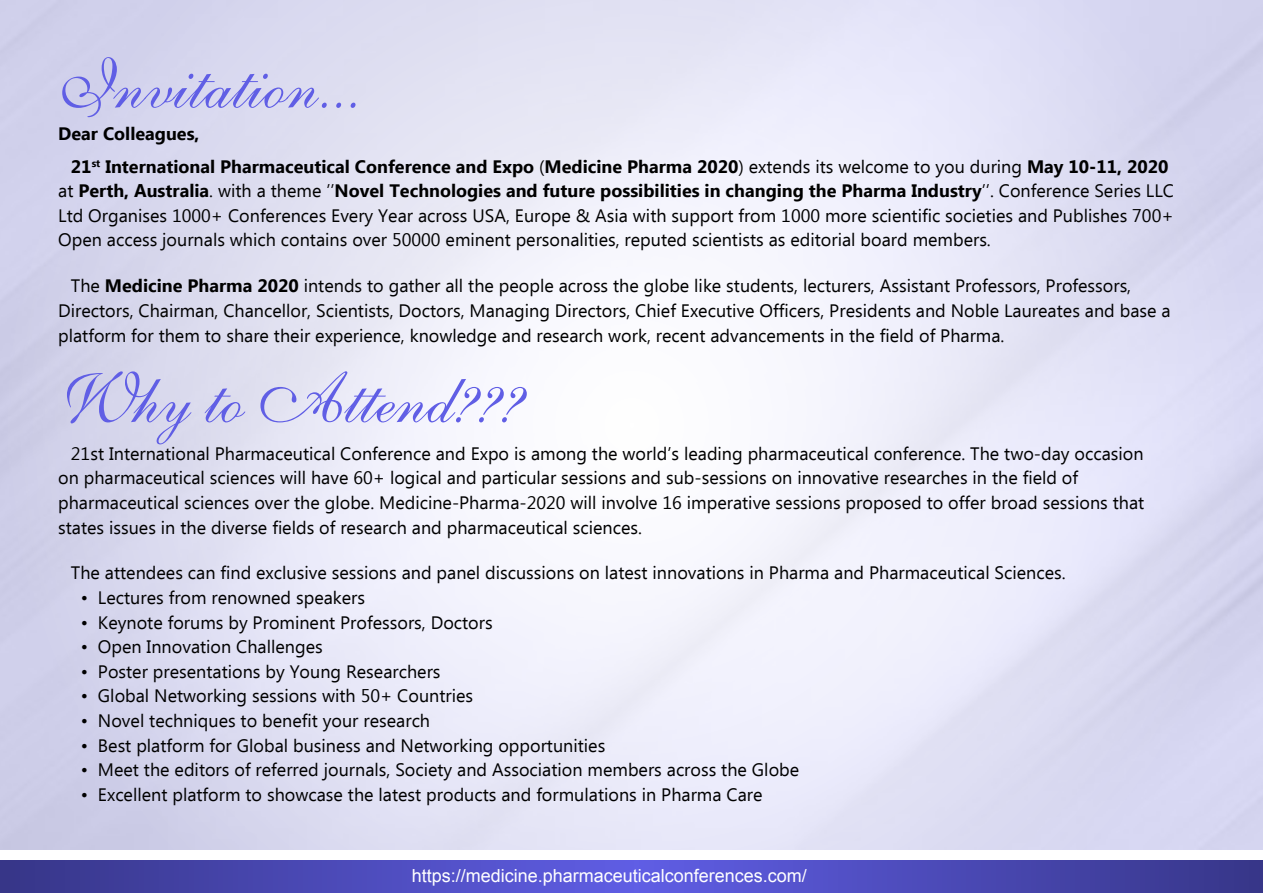
<style>
.page{position:relative;width:1263px;height:893px;background:#fff}
.page>*{position:absolute;margin:0;border:0;box-sizing:border-box;transform-origin:0 0}
.t1{font:70.65px "English 111 Presto BT";color:#605ee5}
.t2{font:18px/24.6px "Ebrima";color:#000}
.t3{font:700 18px/33.2px "Ebrima";color:#000}
.t4{font:18px "Arial";color:#fff}
.s1{font-weight:400}
.s2{font-weight:700}
</style>
<div class="page">
<svg style="left:0;top:860px;width:1263px;height:33px;background:#4a49b5"></svg>
<h1 class="t1" style="left:58px;top:41px;width:305px">Invitation...</h1>
<p class="t3" style="left:71px;top:117px;width:1099px;text-indent:-13px">Dear Colleagues,<br>21<sup>st</sup> International Pharmaceutical Conference and Expo <span class="s1">(</span>Medicine Pharma 2020<span class="s1">) extends its welcome to you during</span> May 10-11, 2020</p>
<p class="t2" style="left:58px;top:180px;width:1117px;text-align:justify">at <span class="s2">Perth, Australia</span>. with a theme ’’<span class="s2">Novel Technologies and future possibilities in changing the Pharma Industry</span>’’. Conference Series LLC Ltd Organises 1000+ Conferences Every Year across USA, Europe &amp; Asia with support from 1000 more scientific societies and Publishes 700+ Open access journals which contains over 50000 eminent personalities, reputed scientists as editorial board members.</p>
<p class="t2" style="left:58px;top:275px;width:1114px;text-indent:13px">The <span class="s2">Medicine Pharma 2020</span> intends to gather all the people across the globe like students, lecturers, Assistant Professors, Professors,<br>Directors, Chairman, Chancellor, Scientists, Doctors, Managing Directors, Chief Executive Officers, Presidents and Noble Laureates and base a platform for them to share their experience, knowledge and research work, recent advancements in the field of Pharma.</p>
<h1 class="t1" style="left:58px;top:355px;width:467px">Why to Attend???</h1>
<p class="t2" style="left:58px;top:442px;width:1088px;text-indent:13px">21st International Pharmaceutical Conference and Expo is among the world’s leading pharmaceutical conference. The two-day occasion on pharmaceutical sciences will have 60+ logical and particular sessions and sub-sessions on innovative researches in the field of pharmaceutical sciences over the globe. Medicine-Pharma-2020 will involve 16 imperative sessions proposed to offer broad sessions that states issues in the diverse fields of research and pharmaceutical sciences.</p>
<p class="t2" style="left:71px;top:562px;width:996px">The attendees can find exclusive sessions and panel discussions on latest innovations in Pharma and Pharmaceutical Sciences.</p>
<p class="t2" style="left:81px;top:586px;width:286px">• Lectures from renowned speakers</p>
<p class="t2" style="left:81px;top:611px;width:413px">• Keynote forums by Prominent Professors, Doctors</p>
<p class="t2" style="left:81px;top:636px;width:243px">• Open Innovation Challenges</p>
<p class="t2" style="left:81px;top:660px;width:361px">• Poster presentations by Young Researchers</p>
<p class="t2" style="left:81px;top:685px;width:394px">• Global Networking sessions with 50+ Countries</p>
<p class="t2" style="left:81px;top:709px;width:351px">• Novel techniques to benefit your research</p>
<p class="t2" style="left:81px;top:734px;width:526px">• Best platform for Global business and Networking opportunities</p>
<p class="t2" style="left:81px;top:759px;width:720px">• Meet the editors of referred journals, Society and Association members across the Globe</p>
<p class="t2" style="left:81px;top:783px;width:683px">• Excellent platform to showcase the latest products and formulations in Pharma Care</p>
<p class="t4" style="left:412px;top:864px;width:397px">https://medicine.pharmaceuticalconferences.com/</p>
</div>
